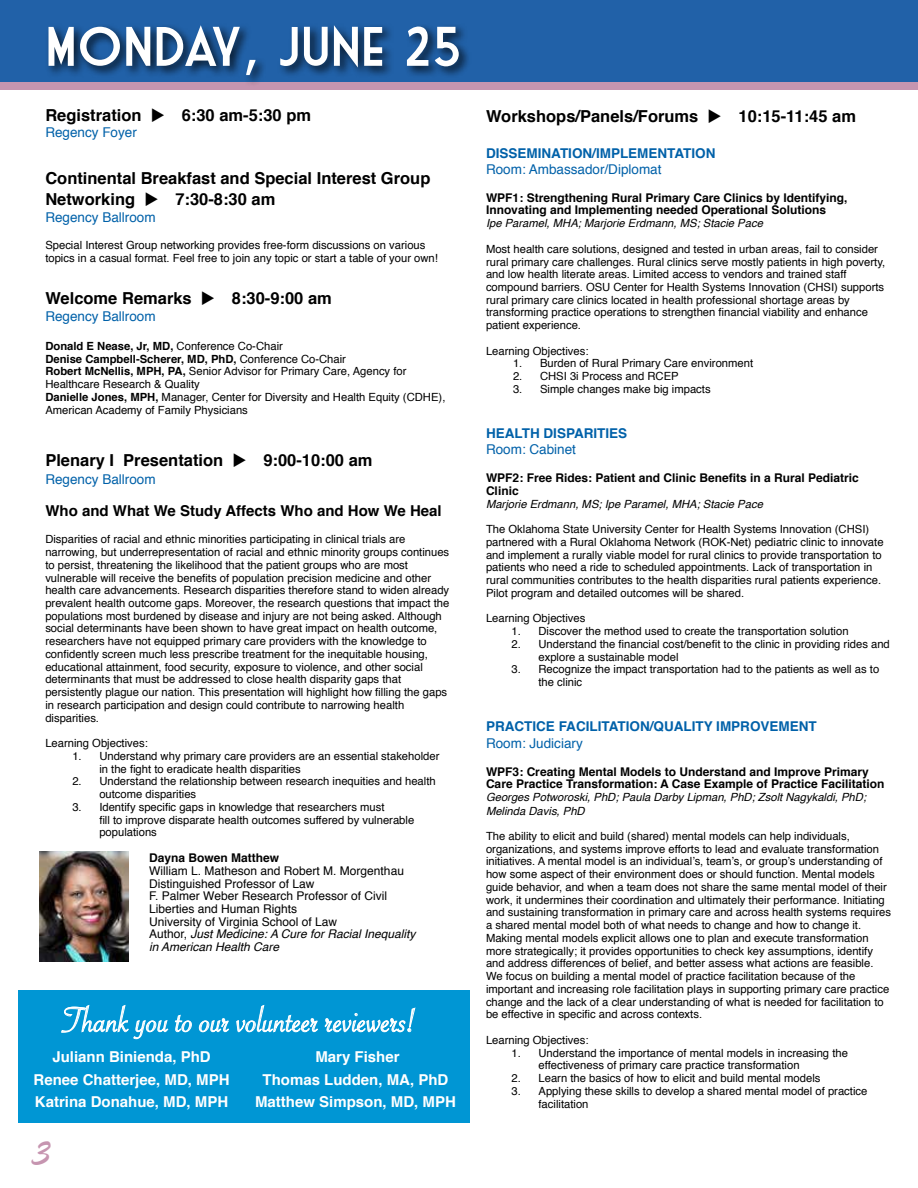
<style>
.page{position:relative;width:918px;height:1188px;background:#fff}
.page>*{position:absolute;margin:0;border:0;box-sizing:border-box;transform-origin:0 0}
.t1{font:54px "Market Deco";color:#fff}
.t2{font:37.5px "Savoye Let Plain";color:#fff}
.t3{font:33px "Master Of Break";color:#c695b0}
.t4{font:700 16.5px/21px "Helvetica";color:#000}
.t5{font:700 15px/22.5px "Helvetica";color:#fff;text-align:center}
.t6{font:700 15px "Helvetica";color:#000}
.t7{font:13.5px "Helvetica";color:#0061a9}
.t8{font:700 13.5px "Helvetica";color:#0061a9}
.t9{font:700 12px/12.8px "Helvetica";color:#000}
.t10{font:12px/12.8px "Helvetica";color:#000}
.t11{font:11.25px/12.8px "Helvetica";color:#000}
.t12{font:italic 11.25px/13.5px "Helvetica";color:#000}
.s1{font-weight:700}
.s2{font-style:italic}
</style>
<div class="page">
<div style="left:18px;top:990px;width:452px;height:133px;background:#0096d4"></div>
<img style="left:40px;top:852px;width:89px;height:109px">
<div style="left:0;top:68px;width:918px;height:22px;background:#c695b0"></div>
<div style="left:0;top:0;width:918px;height:81px;background:#2161a8"></div>
<div style="left:45px;top:23px;width:426px;height:64px;background:#000;opacity:.75"></div>
<svg style="left:61px;top:1004px;width:108px;height:35px"></svg>
<svg style="left:175px;top:1014px;width:17px;height:19px"></svg>
<svg style="left:199px;top:1004px;width:217px;height:29px"></svg>
<h1 class="t1" style="left:45px;top:17px;width:418px">MONDAY, JUNE 25</h1>
<h3 class="t4" style="left:45px;top:105px;width:267px">Registration ◆ 6:30 am-5:30 pm</h3>
<p class="t7" style="left:45px;top:122px;width:93px">Regency Foyer</p>
<h3 class="t4" style="left:45px;top:168px;width:387px">Continental Breakfast and Special Interest Group<br>Networking ◆ 7:30-8:30 am</h3>
<p class="t7" style="left:45px;top:206px;width:112px">Regency Ballroom</p>
<p class="t11" style="left:45px;top:239px;width:394px">Special Interest Group networking provides free-form discussions on various topics in a casual format. Feel free to join any topic or start a table of your own!</p>
<h3 class="t4" style="left:45px;top:288px;width:288px">Welcome Remarks ◆ 8:30-9:00 am</h3>
<p class="t7" style="left:45px;top:305px;width:112px">Regency Ballroom</p>
<p class="t11" style="left:45px;top:340px;width:402px"><span class="s1">Donald E Nease, Jr, MD,</span> Conference Co-Chair<br><span class="s1">Denise Campbell-Scherer, MD, PhD,</span> Conference Co-Chair<br><span class="s1">Robert McNellis, MPH, PA,</span> Senior Advisor for Primary Care, Agency for Healthcare Research &amp; Quality<br><span class="s1">Danielle Jones, MPH,</span> Manager, Center for Diversity and Health Equity (CDHE), American Academy of Family Physicians</p>
<h3 class="t4" style="left:45px;top:450px;width:329px">Plenary I Presentation ◆ 9:00-10:00 am</h3>
<p class="t7" style="left:45px;top:469px;width:112px">Regency Ballroom</p>
<h3 class="t6" style="left:45px;top:498px;width:398px">Who and What We Study Affects Who and How We Heal</h3>
<p class="t11" style="left:45px;top:533px;width:405px">Disparities of racial and ethnic minorities participating in clinical trials are narrowing, but underrepresentation of racial and ethnic minority groups continues to persist, threatening the likelihood that the patient groups who are most vulnerable will receive the benefits of population precision medicine and other health care advancements. Research disparities therefore stand to widen already prevalent health outcome gaps. Moreover, the research questions that impact the populations most burdened by disease and injury are not being asked. Although social determinants have been shown to have great impact on health outcome, researchers have not equipped primary care providers with the knowledge to confidently screen much less prescribe treatment for the inequitable housing, educational attainment, food security, exposure to violence, and other social determinants that must be addressed to close health disparity gaps that persistently plague our nation. This presentation will highlight how filling the gaps in research participation and design could contribute to narrowing health disparities.</p>
<p class="t11" style="left:45px;top:737px;width:104px">Learning Objectives:</p>
<p class="t11" style="left:99px;top:750px;width:342px;text-indent:-27px">1. Understand why primary care providers are an essential stakeholder in the fight to eradicate health disparities</p>
<p class="t11" style="left:99px;top:775px;width:338px;text-indent:-27px">2. Understand the relationship between research inequities and health outcome disparities</p>
<p class="t11" style="left:99px;top:801px;width:316px;text-indent:-27px">3. Identify specific gaps in knowledge that researchers must<br>fill to improve disparate health outcomes suffered by vulnerable populations</p>
<p class="t9" style="left:149px;top:852px;width:132px">Dayna Bowen Matthew</p>
<p class="t10" style="left:149px;top:865px;width:268px">William L. Matheson and Robert M. Morgenthau Distinguished Professor of Law<br>F. Palmer Weber Research Professor of Civil Liberties and Human Rights<br>University of Virginia School of Law<br>Author, <span class="s2">Just Medicine: A Cure for Racial Inequality in American Health Care</span></p>
<h2 class="t2" style="left:63px;top:996px;width:355px">Thank you to our volunteer reviewers!</h2>
<h3 class="t5" style="left:34px;top:1046px;width:197px">Juliann Binienda, PhD<br>Renee Chatterjee, MD, MPH<br>Katrina Donahue, MD, MPH</h3>
<h3 class="t5" style="left:255px;top:1046px;width:202px">Mary Fisher<br>Thomas Ludden, MA, PhD<br>Matthew Simpson, MD, MPH</h3>
<h3 class="t3" style="left:32px;top:1134px;width:20px">3</h3>
<h3 class="t4" style="left:486px;top:105px;width:372px">Workshops/Panels/Forums ◆ 10:15-11:45 am</h3>
<p class="t8" style="left:486px;top:142px;width:231px">DISSEMINATION/IMPLEMENTATION</p>
<p class="t7" style="left:486px;top:159px;width:177px">Room: Ambassador/Diplomat</p>
<p class="t9" style="left:486px;top:191px;width:363px">WPF1: Strengthening Rural Primary Care Clinics by Identifying,<br>Innovating and Implementing needed Operational Solutions</p>
<p class="t12" style="left:486px;top:217px;width:278px">Ipe Paramel, MHA; Marjorie Erdmann, MS; Stacie Pace</p>
<p class="t11" style="left:486px;top:243px;width:401px">Most health care solutions, designed and tested in urban areas, fail to consider rural primary care challenges. Rural clinics serve mostly patients in high poverty, and low health literate areas. Limited access to vendors and trained staff compound barriers. OSU Center for Health Systems Innovation (CHSI) supports rural primary care clinics located in health professional shortage areas by transforming practice operations to strengthen financial viability and enhance patient experience.</p>
<p class="t11" style="left:486px;top:345px;width:104px">Learning Objectives:</p>
<p class="t11" style="left:513px;top:358px;width:242px">1. Burden of Rural Primary Care environment</p>
<p class="t11" style="left:513px;top:370px;width:167px">2. CHSI 3i Process and RCEP</p>
<p class="t11" style="left:513px;top:383px;width:199px">3. Simple changes make big impacts</p>
<p class="t8" style="left:486px;top:422px;width:143px">HEALTH DISPARITIES</p>
<p class="t7" style="left:486px;top:439px;width:92px">Room: Cabinet</p>
<p class="t9" style="left:486px;top:472px;width:374px">WPF2: Free Rides: Patient and Clinic Benefits in a Rural Pediatric<br>Clinic</p>
<p class="t12" style="left:486px;top:497px;width:278px">Marjorie Erdmann, MS; Ipe Paramel, MHA; Stacie Pace</p>
<p class="t11" style="left:486px;top:523px;width:399px">The Oklahoma State University Center for Health Systems Innovation (CHSI) partnered with a Rural Oklahoma Network (ROK-Net) pediatric clinic to innovate and implement a rurally viable model for rural clinics to provide transportation to patients who need a ride to scheduled appointments. Lack of transportation in rural communities contributes to the health disparities rural patients experience.<br>Pilot program and detailed outcomes will be shared.</p>
<p class="t11" style="left:486px;top:613px;width:101px">Learning Objectives</p>
<p class="t11" style="left:512px;top:625px;width:339px">1. Discover the method used to create the transportation solution</p>
<p class="t11" style="left:539px;top:638px;width:353px;text-indent:-27px">2. Understand the financial cost/benefit to the clinic in providing rides and explore a sustainable model</p>
<p class="t11" style="left:539px;top:663px;width:342px;text-indent:-27px">3. Recognize the impact transportation had to the patients as well as to the clinic</p>
<p class="t8" style="left:486px;top:716px;width:332px">PRACTICE FACILITATION/QUALITY IMPROVEMENT</p>
<p class="t7" style="left:486px;top:733px;width:98px">Room: Judiciary</p>
<p class="t9" style="left:486px;top:765px;width:400px">WPF3: Creating Mental Models to Understand and Improve Primary<br>Care Practice Transformation: A Case Example of Practice Facilitation</p>
<p class="t12" style="left:486px;top:791px;width:382px">Georges Potworoski, PhD; Paula Darby Lipman, PhD; Zsolt Nagykaldi, PhD;<br>Melinda Davis, PhD</p>
<p class="t11" style="left:486px;top:830px;width:406px">The ability to elicit and build (shared) mental models can help individuals, organizations, and systems improve efforts to lead and evaluate transformation initiatives. A mental model is an individual’s, team’s, or group’s understanding of how some aspect of their environment does or should function. Mental models guide behavior, and when a team does not share the same mental model of their work, it undermines their coordination and ultimately their performance. Initiating and sustaining transformation in primary care and across health systems requires a shared mental model both of what needs to change and how to change it.<br>Making mental models explicit allows one to plan and execute transformation more strategically; it provides opportunities to check key assumptions, identify and address differences of belief, and better assess what actions are feasible.<br>We focus on building a mental model of practice facilitation because of the important and increasing role facilitation plays in supporting primary care practice change and the lack of a clear understanding of what is needed for facilitation to be effective in specific and across contexts.</p>
<p class="t11" style="left:486px;top:1034px;width:104px">Learning Objectives:</p>
<p class="t11" style="left:539px;top:1047px;width:311px;text-indent:-27px">1. Understand the importance of mental models in increasing the effectiveness of primary care practice transformation</p>
<p class="t11" style="left:512px;top:1072px;width:311px">2. Learn the basics of how to elicit and build mental models</p>
<p class="t11" style="left:539px;top:1085px;width:330px;text-indent:-27px">3. Applying these skills to develop a shared mental model of practice facilitation</p>
</div>
